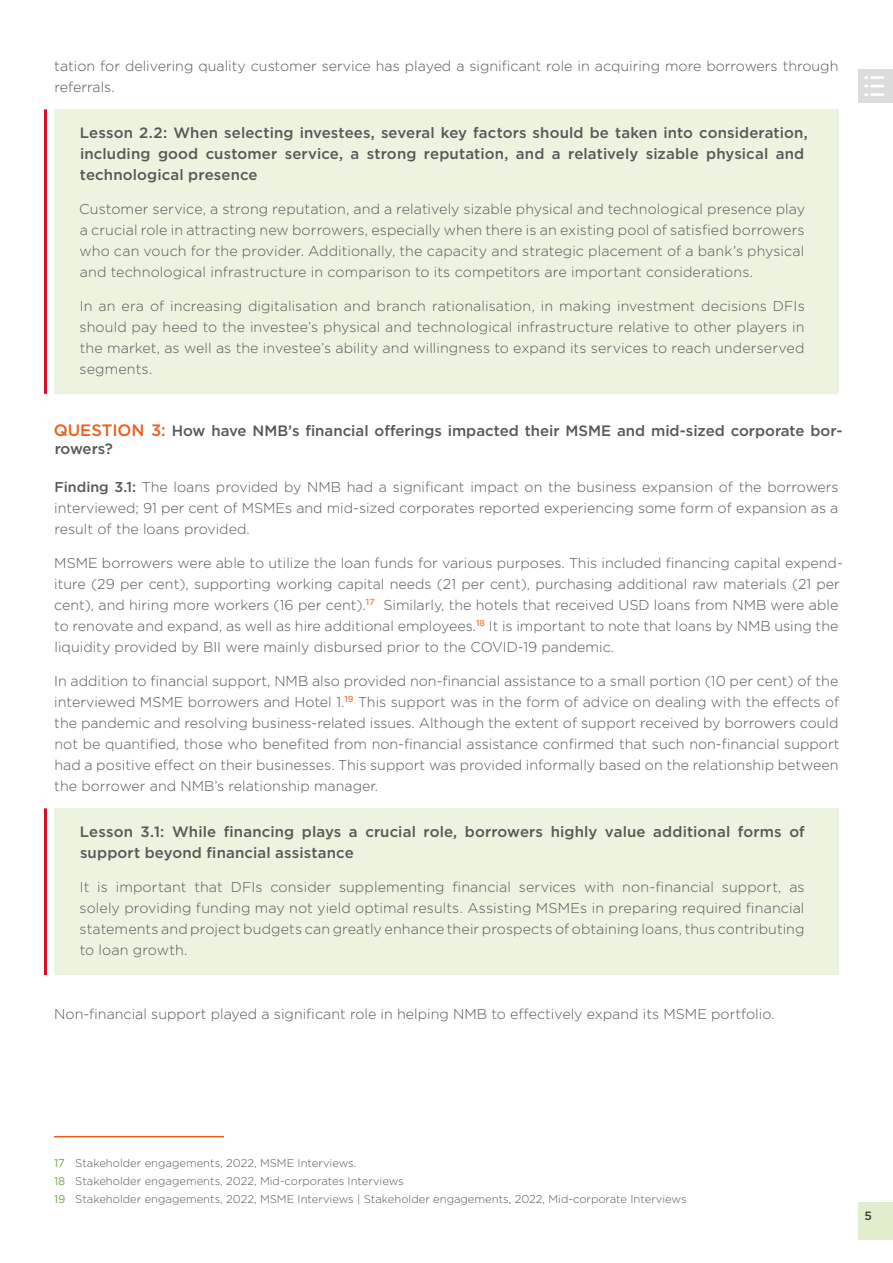
<style>
.page{position:relative;width:893px;height:1263px;background:#fff}
.page>*{position:absolute;margin:0;border:0;box-sizing:border-box;transform-origin:0 0}
.Lessons_Box_header{font:500 15px/21px "Gotham";letter-spacing:.01em;color:#575756}
.Question{font:500 15px/18px "Gotham";color:#575756}
.ParaStyle56_Normal{font:300 14.25px/21px "Gotham";color:#575756}
.Lessons_Box{font:300 14.25px/21px "Gotham";letter-spacing:.005em;color:#575756;text-align:justify}
.Findings_title{font:300 14.25px/21px "Gotham";color:#575756;text-align:justify}
.t1{font:500 12px "Gotham";color:#3c3c3b}
.ParaStyle82_footnote{font:300 11.25px "Gotham";color:#575756}
.s1{font-size:16.5px;color:#eb5e1d}
.s2{font-weight:500}
.s3{font-weight:400;color:#76a640}
</style>
<div class="page">
<div style="left:859px;top:1202px;width:34px;height:37px;background:#e2edce"></div>
<div style="left:859px;top:69px;width:34px;height:34px;background:#dcdcdc"></div>
<hr style="left:870px;top:93px;width:14px;height:3px;background:#fff">
<hr style="left:870px;top:76px;width:14px;height:3px;background:#fff">
<svg style="left:864px;top:85px;width:20px;height:2px"></svg>
<div style="left:54px;top:109px;width:785px;height:285px;background:#ecf3df"></div>
<hr style="left:44px;top:109px;width:3px;height:285px;background:#d80e29">
<div style="left:54px;top:808px;width:785px;height:167px;background:#ecf3df"></div>
<hr style="left:44px;top:808px;width:3px;height:167px;background:#d80e29">
<hr style="left:54px;top:1136px;width:170px;height:1px;background:#eb5e1d">
<p class="ParaStyle56_Normal" style="left:54px;top:55px;width:786px">tation for delivering quality customer service has played a significant role in acquiring more borrowers through referrals.</p>
<p class="Lessons_Box_header" style="left:80px;top:122px;width:729px">Lesson 2.2: When selecting investees, several key factors should be taken into consideration, including good customer service, a strong reputation, and a relatively sizable physical and technological presence</p>
<p class="Lessons_Box" style="left:79px;top:198px;width:727px">Customer service, a strong reputation, and a relatively sizable physical and technological presence play a crucial role in attracting new borrowers, especially when there is an existing pool of satisfied borrowers who can vouch for the provider. Additionally, the capacity and strategic placement of a bank’s physical and technological infrastructure in comparison to its competitors are important considerations.</p>
<p class="Lessons_Box" style="left:80px;top:295px;width:727px">In an era of increasing digitalisation and branch rationalisation, in making investment decisions DFIs should pay heed to the investee’s physical and technological infrastructure relative to other players in the market, as well as the investee’s ability and willingness to expand its services to reach underserved segments.</p>
<p class="Question" style="left:54px;top:422px;width:790px"><span class="s1">QUESTION 3:</span> How have NMB’s financial offerings impacted their MSME and mid-sized corporate bor&shy;rowers?</p>
<p class="Findings_title" style="left:54px;top:476px;width:786px"><span class="s2">Finding 3.1:</span> The loans provided by NMB had a significant impact on the business expansion of the borrowers interviewed; 91 per cent of MSMEs and mid-sized corporates reported experiencing some form of expansion as a result of the loans provided.</p>
<p class="ParaStyle56_Normal" style="left:54px;top:552px;width:790px">MSME borrowers were able to utilize the loan funds for various purposes. This included financing capital expend&shy;iture (29 per cent), supporting working capital needs (21 per cent), purchasing additional raw materials (21 per cent), and hiring more workers (16 per cent).<sup>17</sup> Similarly, the hotels that received USD loans from NMB were able to renovate and expand, as well as hire additional employees.<sup>18</sup> It is important to note that loans by NMB using the liquidity provided by BII were mainly disbursed prior to the COVID-19 pandemic.</p>
<p class="ParaStyle56_Normal" style="left:54px;top:670px;width:787px;text-align:justify">In addition to financial support, NMB also provided non-financial assistance to a small portion (10 per cent) of the interviewed MSME borrowers and Hotel 1.<sup>19</sup> This support was in the form of advice on dealing with the effects of the pandemic and resolving business-related issues. Although the extent of support received by borrowers could not be quantified, those who benefited from non-financial assistance confirmed that such non-financial support had a positive effect on their businesses. This support was provided informally based on the relationship between the borrower and NMB’s relationship manager.</p>
<p class="Lessons_Box_header" style="left:80px;top:821px;width:726px">Lesson 3.1: While financing plays a crucial role, borrowers highly value additional forms of support beyond financial assistance</p>
<p class="Lessons_Box" style="left:80px;top:876px;width:727px">It is important that DFIs consider supplementing financial services with non-financial support, as solely providing funding may not yield optimal results. Assisting MSMEs in preparing required financial statements and project budgets can greatly enhance their prospects of obtaining loans, thus contributing to loan growth.</p>
<p class="ParaStyle56_Normal" style="left:54px;top:1003px;width:719px">Non-financial support played a significant role in helping NMB to effectively expand its MSME portfolio.</p>
<p class="ParaStyle82_footnote" style="left:54px;top:1156px;width:302px"><span class="s3">17</span> Stakeholder engagements, 2022, MSME Interviews.</p>
<p class="ParaStyle82_footnote" style="left:54px;top:1174px;width:351px"><span class="s3">18</span> Stakeholder engagements, 2022, Mid-corporates Interviews</p>
<p class="ParaStyle82_footnote" style="left:54px;top:1192px;width:634px"><span class="s3">19</span> Stakeholder engagements, 2022, MSME Interviews | Stakeholder engagements, 2022, Mid-corporate Interviews</p>
<p class="t1" style="left:864px;top:1207px;width:9px">5</p>
</div>
